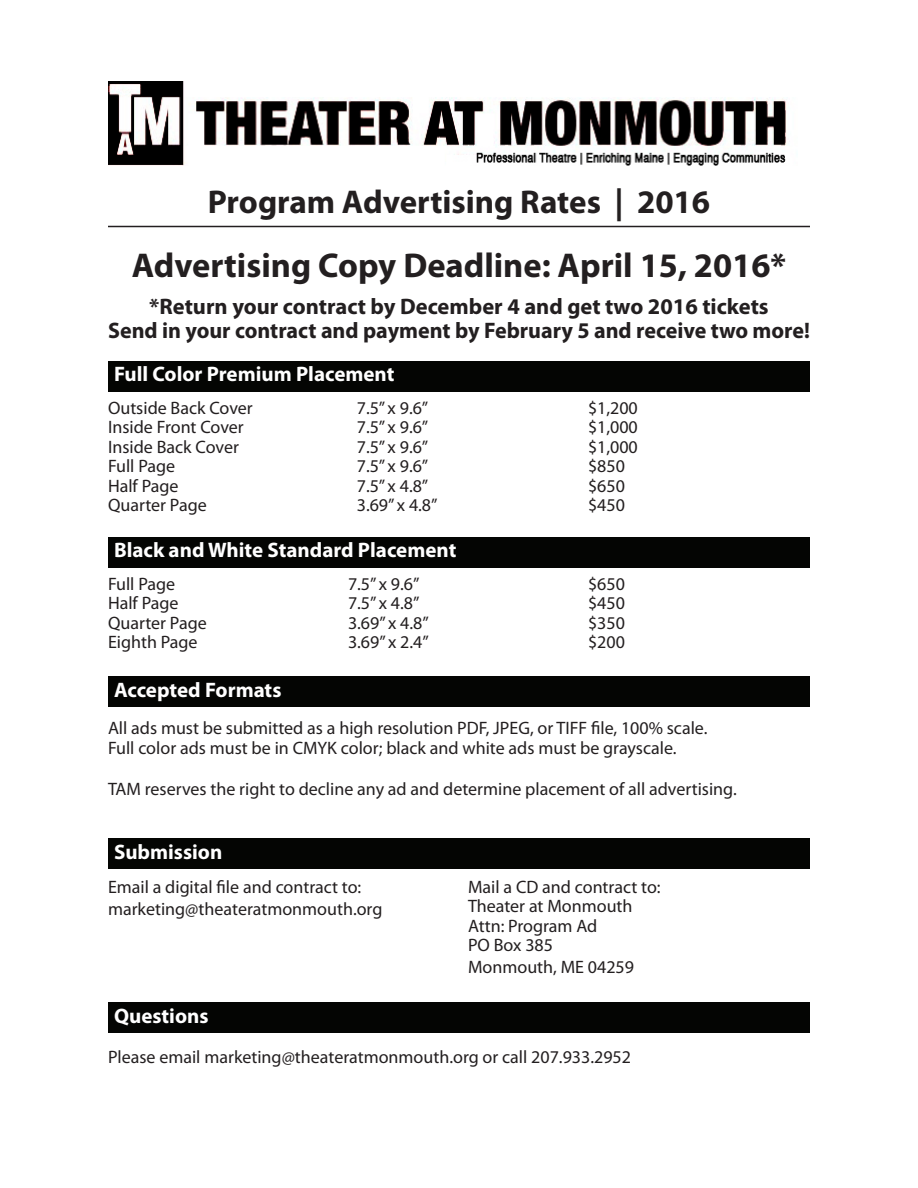
<style>
.page{position:relative;width:918px;height:1188px;background:#fff}
.page>*{position:absolute;margin:0;border:0;box-sizing:border-box;transform-origin:0 0}
.t1{font:700 34.5px "Myriad Pro";color:#231f20}
.t2{font:700 33px "Myriad Pro";color:#231f20}
.t3{font:700 22.5px "Myriad Pro";color:#231f20}
.t4{font:700 21px "Myriad Pro";color:#fff}
.t5{font:18px "Myriad Pro";color:#231f20}
</style>
<div class="page">
<img style="left:108px;top:81px;width:679px;height:85px">
<div style="left:108px;top:361px;width:702px;height:30px;background:#040503"></div>
<div style="left:108px;top:537px;width:702px;height:30px;background:#040503"></div>
<div style="left:108px;top:676px;width:702px;height:31px;background:#040503"></div>
<div style="left:108px;top:838px;width:702px;height:31px;background:#040503"></div>
<div style="left:108px;top:1002px;width:702px;height:30px;background:#040503"></div>
<hr style="left:108px;top:226px;width:702px;height:1px;background:#231f20">
<p class="t2" style="left:208px;top:180px;width:504px">Program Advertising Rates | 2016</p>
<p class="t1" style="left:132px;top:242px;width:656px">Advertising Copy Deadline: April 15, 2016*</p>
<p class="t3" style="left:149px;top:292px;width:621px">*Return your contract by December 4 and get two 2016 tickets</p>
<p class="t3" style="left:108px;top:316px;width:704px">Send in your contract and payment by February 5 and receive two more!</p>
<p class="t4" style="left:114px;top:361px;width:282px">Full Color Premium Placement</p>
<p class="t5" style="left:108px;top:397px;width:146px">Outside Back Cover</p>
<p class="t5" style="left:108px;top:416px;width:137px">Inside Front Cover</p>
<p class="t5" style="left:108px;top:436px;width:132px">Inside Back Cover</p>
<p class="t5" style="left:108px;top:455px;width:69px">Full Page</p>
<p class="t5" style="left:108px;top:475px;width:72px">Half Page</p>
<p class="t5" style="left:108px;top:494px;width:100px">Quarter Page</p>
<p class="t5" style="left:357px;top:397px;width:73px">7.5” x 9.6”</p>
<p class="t5" style="left:357px;top:416px;width:73px">7.5” x 9.6”</p>
<p class="t5" style="left:357px;top:436px;width:73px">7.5” x 9.6”</p>
<p class="t5" style="left:357px;top:455px;width:73px">7.5” x 9.6”</p>
<p class="t5" style="left:357px;top:475px;width:73px">7.5” x 4.8”</p>
<p class="t5" style="left:357px;top:494px;width:82px">3.69” x 4.8”</p>
<p class="t4" style="left:114px;top:537px;width:344px">Black and White Standard Placement</p>
<p class="t5" style="left:108px;top:573px;width:69px">Full Page</p>
<p class="t5" style="left:108px;top:592px;width:72px">Half Page</p>
<p class="t5" style="left:108px;top:612px;width:100px">Quarter Page</p>
<p class="t5" style="left:108px;top:631px;width:91px">Eighth Page</p>
<p class="t5" style="left:348px;top:573px;width:73px">7.5” x 9.6”</p>
<p class="t5" style="left:348px;top:592px;width:73px">7.5” x 4.8”</p>
<p class="t5" style="left:348px;top:612px;width:82px">3.69” x 4.8”</p>
<p class="t5" style="left:348px;top:631px;width:82px">3.69” x 2.4”</p>
<p class="t5" style="left:588px;top:397px;width:51px">$1,200</p>
<p class="t5" style="left:588px;top:416px;width:51px">$1,000</p>
<p class="t5" style="left:588px;top:436px;width:51px">$1,000</p>
<p class="t5" style="left:588px;top:455px;width:38px">$850</p>
<p class="t5" style="left:588px;top:475px;width:38px">$650</p>
<p class="t5" style="left:588px;top:494px;width:38px">$450</p>
<p class="t5" style="left:588px;top:573px;width:38px">$650</p>
<p class="t5" style="left:588px;top:592px;width:38px">$450</p>
<p class="t5" style="left:588px;top:612px;width:38px">$350</p>
<p class="t5" style="left:588px;top:631px;width:38px">$200</p>
<p class="t4" style="left:114px;top:676px;width:169px">Accepted Formats</p>
<p class="t5" style="left:108px;top:717px;width:601px">All ads must be submitted as a high resolution PDF, JPEG, or TIFF file, 100% scale.</p>
<p class="t5" style="left:108px;top:737px;width:570px">Full color ads must be in CMYK color; black and white ads must be grayscale.</p>
<p class="t5" style="left:108px;top:778px;width:630px">TAM reserves the right to decline any ad and determine placement of all advertising.</p>
<p class="t4" style="left:114px;top:838px;width:110px">Submission</p>
<p class="t5" style="left:108px;top:876px;width:255px">Email a digital file and contract to:</p>
<p class="t5" style="left:108px;top:897px;width:276px">marketing@theateratmonmouth.org</p>
<p class="t5" style="left:468px;top:876px;width:194px">Mail a CD and contract to:</p>
<p class="t5" style="left:468px;top:895px;width:166px">Theater at Monmouth</p>
<p class="t5" style="left:468px;top:915px;width:131px">Attn: Program Ad</p>
<p class="t5" style="left:468px;top:934px;width:87px">PO Box 385</p>
<p class="t5" style="left:468px;top:956px;width:168px">Monmouth, ME 04259</p>
<p class="t4" style="left:114px;top:1002px;width:96px">Questions</p>
<p class="t5" style="left:108px;top:1046px;width:525px">Please email marketing@theateratmonmouth.org or call 207.933.2952</p>
</div>
